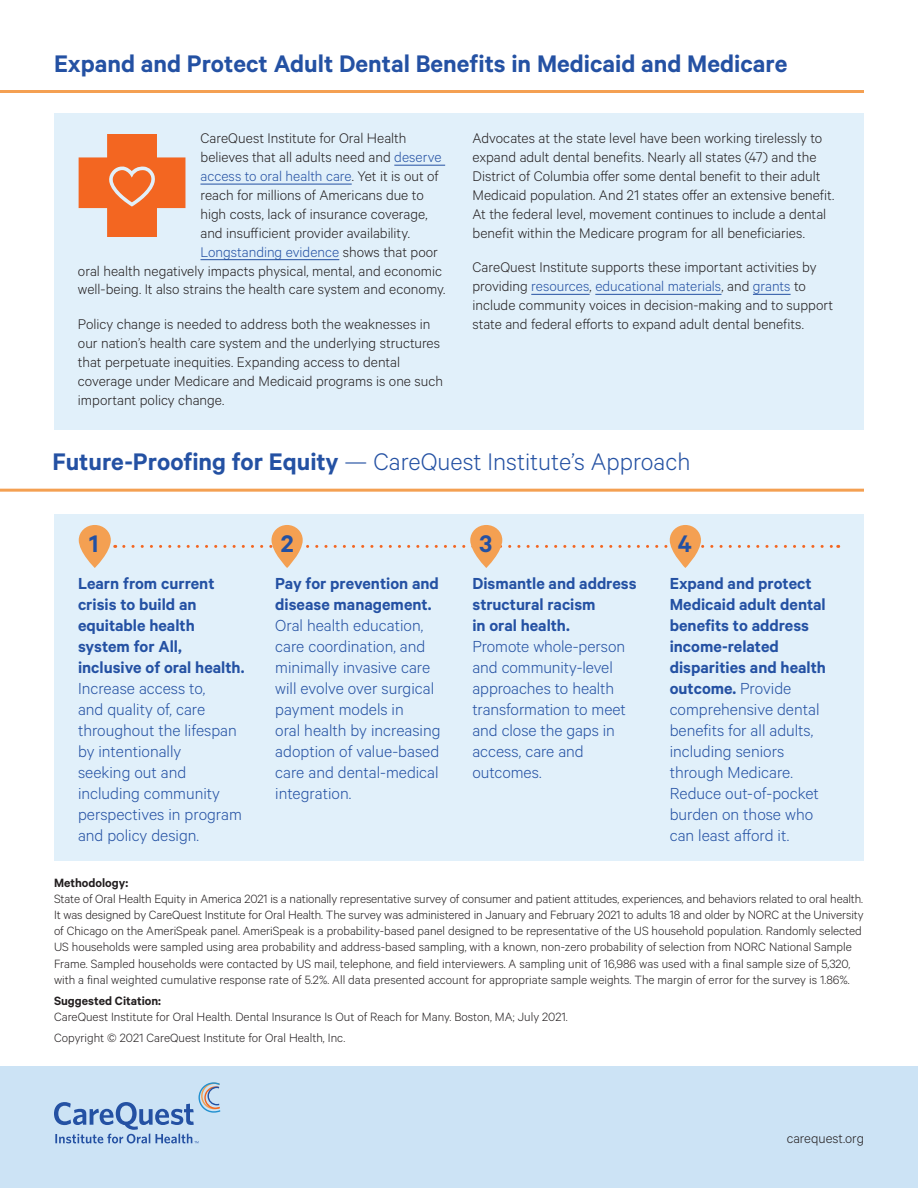
<style>
.page{position:relative;width:918px;height:1188px;background:#fff}
.page>*{position:absolute;margin:0;border:0;box-sizing:border-box;transform-origin:0 0}
.t1{font:600 27px "Calibre";color:#2451a3}
.t2{font:300 27px "Calibre";color:#2451a3}
.t3{font:300 18px/21px "Calibre";color:#2451a3}
.t4{font:600 18px/21px "Calibre";color:#2451a3}
.t5{font:300 15.75px/18.9px "Calibre";color:#231f20}
.t6{font:300 15.75px "Calibre";color:#2451a3}
.t7{font:300 15px "Calibre";color:#231f20}
.t8{font:300 13.5px/16.2px "Calibre";letter-spacing:-.005em;color:#231f20}
.t9{font:600 13.5px "Calibre";color:#231f20}
.s1{color:#2451a3}
.s2{color:#231f20}
.s3{font-weight:600}
</style>
<div class="page">
<div style="left:54px;top:114px;width:810px;height:316px;background:#e1f0fa"></div>
<hr style="left:394px;top:165px;width:51px;height:1px;background:#2451a3">
<hr style="left:200px;top:184px;width:152px;height:1px;background:#2451a3">
<hr style="left:200px;top:259px;width:139px;height:1px;background:#2451a3">
<hr style="left:531px;top:294px;width:59px;height:1px;background:#2451a3">
<hr style="left:595px;top:294px;width:127px;height:1px;background:#2451a3">
<hr style="left:753px;top:294px;width:38px;height:1px;background:#2451a3">
<div style="left:54px;top:514px;width:810px;height:347px;background:#e1f0fa"></div>
<div style="left:0;top:1066px;width:918px;height:122px;background:#cce3f5"></div>
<svg style="left:54px;top:1082px;width:166px;height:61px"></svg>
<hr style="left:0;top:90px;width:864px;height:3px;background:#f4a052">
<hr style="left:0;top:489px;width:864px;height:3px;background:#f4a052">
<svg style="left:124px;top:545px;width:715px;height:3px"></svg>
<svg style="left:79px;top:135px;width:106px;height:102px"></svg>
<svg style="left:79px;top:525px;width:32px;height:43px"></svg>
<svg style="left:272px;top:525px;width:31px;height:43px"></svg>
<svg style="left:670px;top:525px;width:31px;height:43px"></svg>
<svg style="left:470px;top:525px;width:32px;height:43px"></svg>
<h1 class="t1" style="left:54px;top:47px;width:735px">Expand and Protect Adult Dental Benefits in Medicaid and Medicare</h1>
<p class="t5" style="left:200px;top:128px;width:207px">CareQuest Institute for Oral Health</p>
<p class="t5" style="left:200px;top:147px;width:243px">believes that all adults need and <span class="s1">deserve</span></p>
<p class="t6" style="left:200px;top:167px;width:240px">access to oral health care<span class="s2">. Yet it is out of</span></p>
<p class="t5" style="left:200px;top:185px;width:225px">reach for millions of Americans due to</p>
<p class="t5" style="left:200px;top:204px;width:229px">high costs, lack of insurance coverage,</p>
<p class="t5" style="left:200px;top:223px;width:211px">and insufficient provider availability.</p>
<p class="t6" style="left:200px;top:243px;width:239px">Longstanding evidence <span class="s2">shows that poor</span></p>
<p class="t5" style="left:78px;top:261px;width:366px">oral health negatively impacts physical, mental, and economic</p>
<p class="t5" style="left:78px;top:279px;width:369px">well-being. It also strains the health care system and economy.</p>
<p class="t5" style="left:78px;top:314px;width:367px">Policy change is needed to address both the weaknesses in our nation’s health care system and the underlying structures that perpetuate inequities. Expanding access to dental coverage under Medicare and Medicaid programs is one such important policy change.</p>
<p class="t5" style="left:472px;top:128px;width:363px">Advocates at the state level have been working tirelessly to expand adult dental benefits. Nearly all states (47) and the District of Columbia offer some dental benefit to their adult Medicaid population. And 21 states offer an extensive benefit.<br>At the federal level, movement continues to include a dental benefit within the Medicare program for all beneficiaries.</p>
<p class="t5" style="left:472px;top:257px;width:362px">CareQuest Institute supports these important activities by providing <span class="s1">resources</span>, <span class="s1">educational materials</span>, and <span class="s1">grants</span> to include community voices in decision-making and to support state and federal efforts to expand adult dental benefits.</p>
<h1 class="t2" style="left:52px;top:446px;width:639px"><span class="s3">Future-Proofing for Equity</span> — CareQuest Institute’s Approach</h1>
<h1 class="t1" style="left:89px;top:528px;width:11px">1</h1>
<h1 class="t1" style="left:281px;top:528px;width:14px">2</h1>
<h1 class="t1" style="left:480px;top:528px;width:14px">3</h1>
<h1 class="t1" style="left:678px;top:528px;width:16px">4</h1>
<p class="t4" style="left:78px;top:572px;width:168px">Learn from current crisis to build an equitable health system for All, inclusive of oral health.</p>
<p class="t3" style="left:78px;top:677px;width:165px">Increase access to,<br>and quality of, care throughout the lifespan by intentionally<br>seeking out and including community perspectives in program and policy design.</p>
<p class="t4" style="left:275px;top:572px;width:165px">Pay for prevention and disease management.</p>
<p class="t3" style="left:275px;top:614px;width:167px">Oral health education, care coordination, and minimally invasive care will evolve over surgical payment models in<br>oral health by increasing adoption of value-based care and dental-medical integration.</p>
<p class="t4" style="left:472px;top:572px;width:166px">Dismantle and address structural racism<br>in oral health.</p>
<p class="t3" style="left:472px;top:635px;width:155px">Promote whole-person and community-level approaches to health transformation to meet and close the gaps in access, care and outcomes.</p>
<p class="t3" style="left:670px;top:572px;width:158px"><span class="s3">Expand and protect<br>Medicaid adult dental benefits to address income-related disparities and health outcome.</span> Provide comprehensive dental benefits for all adults, including seniors through Medicare.<br>Reduce out-of-pocket burden on those who can least afford it.</p>
<p class="t9" style="left:54px;top:874px;width:76px">Methodology:</p>
<p class="t8" style="left:54px;top:890px;width:811px">State of Oral Health Equity in America 2021 is a nationally representative survey of consumer and patient attitudes, experiences, and behaviors related to oral health.<br>It was designed by CareQuest Institute for Oral Health. The survey was administered in January and February 2021 to adults 18 and older by NORC at the University of Chicago on the AmeriSpeak panel. AmeriSpeak is a probability-based panel designed to be representative of the US household population. Randomly selected US households were sampled using area probability and address-based sampling, with a known, non-zero probability of selection from NORC National Sample Frame. Sampled households were contacted by US mail, telephone, and field interviewers. A sampling unit of 16,986 was used with a final sample size of 5,320, with a final weighted cumulative response rate of 5.2%. All data presented account for appropriate sample weights. The margin of error for the survey is 1.86%.</p>
<p class="t9" style="left:54px;top:993px;width:109px">Suggested Citation:</p>
<p class="t8" style="left:54px;top:1006px;width:515px;line-height:21px">CareQuest Institute for Oral Health. Dental Insurance Is Out of Reach for Many. Boston, MA; July 2021.<br>Copyright © 2021 CareQuest Institute for Oral Health, Inc.</p>
<p class="t7" style="left:787px;top:1130px;width:79px">carequest.org</p>
</div>
